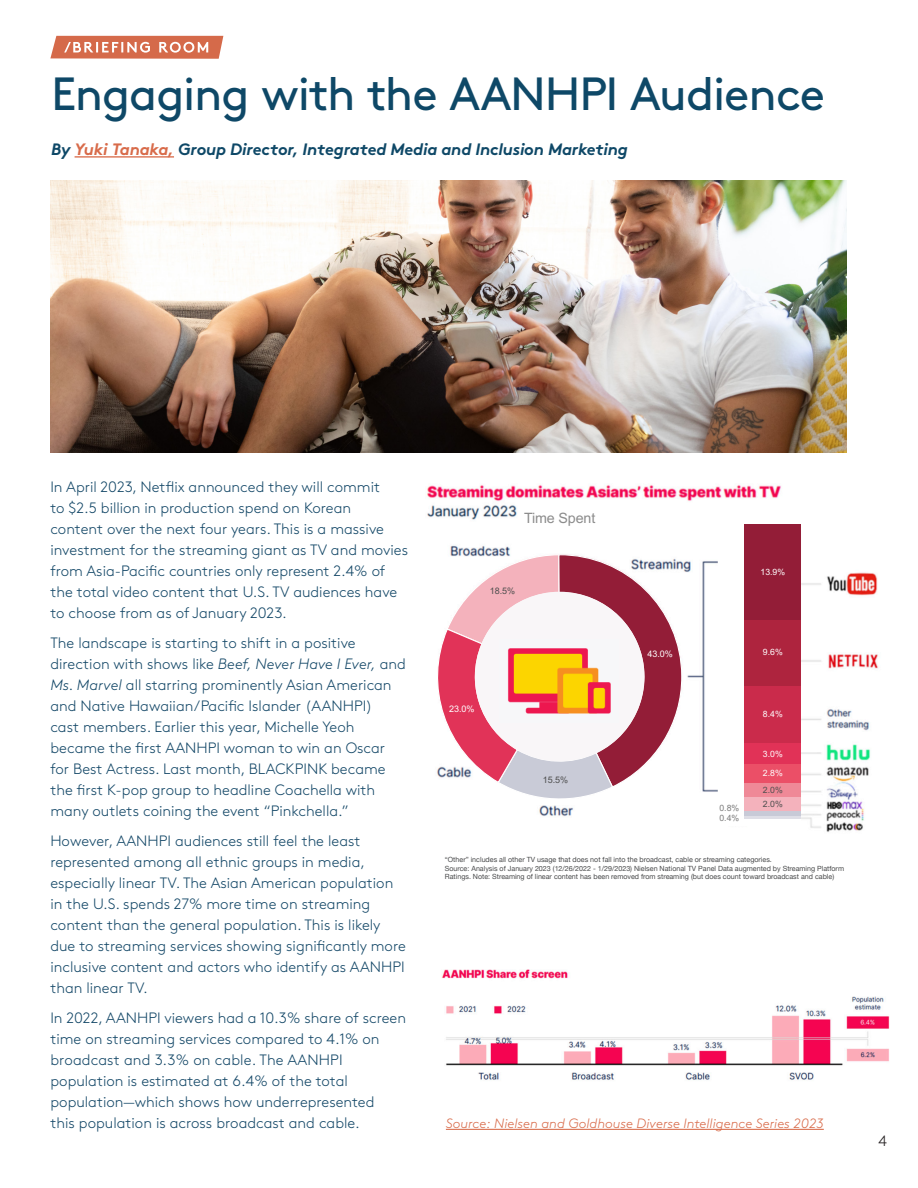
<style>
.page{position:relative;width:918px;height:1188px;background:#fff}
.page>*{position:absolute;margin:0;border:0;box-sizing:border-box;transform-origin:0 0}
.Staff_Title{font:46.5px "Brown Std";letter-spacing:-.02em;color:#0e4867}
.Staff_Title-2{font:italic 700 16.5px "Brown Std";letter-spacing:-.01em;color:#0e4867}
.Body_Copy{font:300 15px/21px "Brown Std";color:#134767}
.Body_Copy-2{font:300 15px "Brown Std";color:#231f20}
.t1{font:14.25px "Arial";letter-spacing:-.01em;color:#8c8c8c}
.Body_Copy-3{font:italic 300 13.5px "Brown Std";color:#d86b4a}
.t2{font:9px "Arial";color:#4e4e4e}
.t3{font:9px "Arial";color:#fff}
.t4{font:8.7px "Arial";color:#fff}
.t5{font:8.7px "Arial";color:#7a7a7a}
.t6{font:8.7px "Arial";color:#4e4e4e}
.t7{font:7.2px/8.6px "Helvetica Neue";color:#494a4b}
.s1{color:#d86b4a}
.s2{font-style:italic}
</style>
<div class="page">
<hr style="left:75px;top:156px;width:99px;height:2px;background:#d86b4a">
<svg style="left:50px;top:36px;width:173px;height:23px;background:#dd866d"></svg>
<img style="left:426px;top:485px;width:452px;height:347px">
<img style="left:442px;top:969px;width:448px;height:111px">
<img style="left:51px;top:180px;width:795px;height:273px">
<hr style="left:446px;top:1129px;width:378px;height:1px;background:#d86b4a">
<svg style="left:426px;top:554px;width:256px;height:250px"></svg>
<div style="left:718px;top:524px;width:83px;height:302px;background:#fff"></div>
<hr style="left:745px;top:816px;width:56px;height:3px;background:#dedee6">
<div style="left:745px;top:811px;width:56px;height:5px;background:#c8cad7"></div>
<div style="left:745px;top:797px;width:56px;height:14px;background:#f4b2bc"></div>
<div style="left:745px;top:783px;width:56px;height:14px;background:#ef8997"></div>
<div style="left:745px;top:764px;width:56px;height:19px;background:#eb4f67"></div>
<div style="left:745px;top:743px;width:56px;height:21px;background:#e13257"></div>
<div style="left:745px;top:686px;width:56px;height:57px;background:#ca2b4b"></div>
<div style="left:745px;top:620px;width:56px;height:66px;background:#ae243e"></div>
<div style="left:745px;top:524px;width:56px;height:96px;background:#931d37"></div>
<div style="left:475px;top:592px;width:169px;height:169px;background:#f9f6f8;border-radius:50%"></div>
<img style="left:508px;top:648px;width:103px;height:66px">
<p class="Staff_Title" style="left:51px;top:67px;width:775px">Engaging with the AANHPI Audience</p>
<p class="Staff_Title-2" style="left:51px;top:139px;width:578px">By <span class="s1">Yuki Tanaka,</span> Group Director, Integrated Media and Inclusion Marketing</p>
<p class="Body_Copy" style="left:50px;top:477px;width:359px">In April 2023, Netflix announced they will commit<br>to $2.5 billion in production spend on Korean<br>content over the next four years. This is a massive investment for the streaming giant as TV and movies from Asia-Pacific countries only represent 2.4% of the total video content that U.S. TV audiences have to choose from as of January 2023.</p>
<p class="Body_Copy" style="left:50px;top:633px;width:357px">The landscape is starting to shift in a positive direction with shows like <span class="s2">Beef, Never Have I Ever,</span> and <span class="s2">Ms. Marvel</span> all starring prominently Asian American and Native Hawaiian/Pacific Islander (AANHPI)<br>cast members. Earlier this year, Michelle Yeoh became the first AANHPI woman to win an Oscar for Best Actress. Last month, BLACKPINK became the first K-pop group to headline Coachella with many outlets coining the event “Pinkchella.”</p>
<p class="Body_Copy" style="left:50px;top:831px;width:357px">However, AANHPI audiences still feel the least represented among all ethnic groups in media, especially linear TV. The Asian American population in the U.S. spends 27% more time on streaming content than the general population. This is likely due to streaming services showing significantly more inclusive content and actors who identify as AANHPI than linear TV.</p>
<p class="Body_Copy" style="left:50px;top:1008px;width:357px">In 2022, AANHPI viewers had a 10.3% share of screen time on streaming services compared to 4.1% on broadcast and 3.3% on cable. The AANHPI population is estimated at 6.4% of the total population—which shows how underrepresented<br>this population is across broadcast and cable.</p>
<p class="t1" style="left:524px;top:508px;width:73px">Time Spent</p>
<p class="t2" style="left:490px;top:585px;width:27px">18.5%</p>
<p class="t3" style="left:449px;top:703px;width:27px">23.0%</p>
<p class="t2" style="left:543px;top:774px;width:27px">15.5%</p>
<p class="t3" style="left:647px;top:647px;width:27px">43.0%</p>
<p class="t4" style="left:761px;top:566px;width:26px">13.9%</p>
<p class="t5" style="left:720px;top:802px;width:21px">0.8%</p>
<p class="t5" style="left:720px;top:812px;width:21px">0.4%</p>
<p class="t4" style="left:763px;top:646px;width:21px">9.6%</p>
<p class="t4" style="left:763px;top:708px;width:21px">8.4%</p>
<p class="t4" style="left:763px;top:748px;width:21px">3.0%</p>
<p class="t4" style="left:763px;top:767px;width:21px">2.8%</p>
<p class="t6" style="left:763px;top:784px;width:21px">2.0%</p>
<p class="t6" style="left:763px;top:798px;width:21px">2.0%</p>
<p class="t7" style="left:445px;top:856px;width:329px">“Other” includes all other TV usage that does not fall into the broadcast, cable or streaming categories.</p>
<p class="t7" style="left:445px;top:864px;width:401px">Source: Analysis of January 2023 (12/26/2022 - 1/29/2023) Nielsen National TV Panel Data augmented by Streaming Platform<br>Ratings. Note: Streaming of linear content has been removed from streaming (but does count toward broadcast and cable)</p>
<p class="Body_Copy-3" style="left:446px;top:1116px;width:379px">Source: Nielsen and Goldhouse Diverse Intelligence Series 2023</p>
<p class="Body_Copy-2" style="left:878px;top:1132px;width:10px">4</p>
</div>
